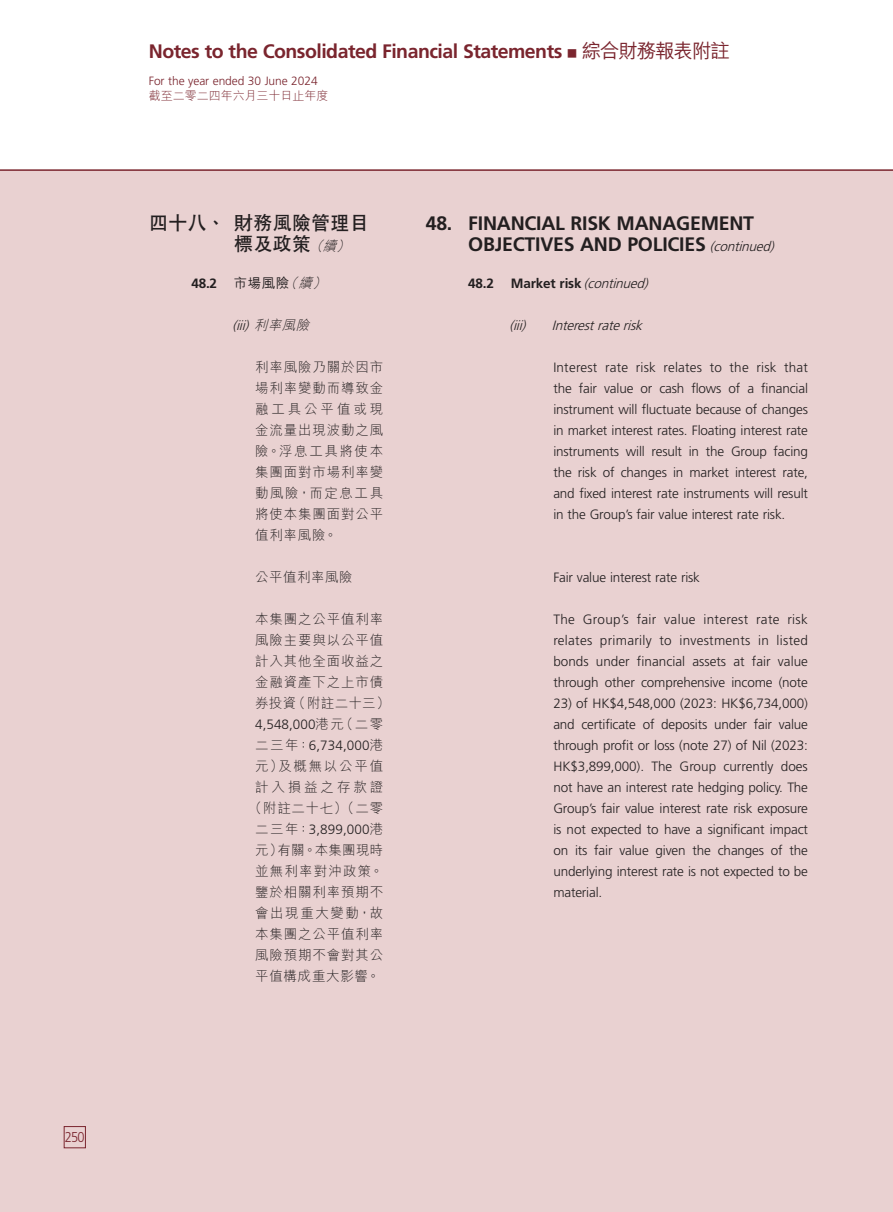
<style>
.page{position:relative;width:893px;height:1212px;background:#fff}
.page>*{position:absolute;margin:0;border:0;box-sizing:border-box;transform-origin:0 0}
.Heading_1{font:700 19.5px/21px "Frutiger LT Std";letter-spacing:-.01em;color:#231f20}
.t1{font:700 19.5px "Frutiger LT Std";letter-spacing:-.025em;color:#7a252e}
.C_Heading_1{font:700 19.5px/21px "C Hei 2 HK";letter-spacing:-.01em;color:#231f20}
.t2{font:300 14.25px "Frutiger LT Std";color:#7a252e;scale:.9 1}
.Body_Text{font:300 13.5px/21px "Frutiger LT Std";letter-spacing:-.01em;color:#231f20;text-align:justify}
.C_Body_Text{font:300 13.5px/21px "M Hei HK";letter-spacing:.06em;color:#231f20;text-align:justify}
.Heading_2{font:700 13.5px "Frutiger LT Std";letter-spacing:-.01em;color:#231f20}
.Heading_4{font:300 13.5px "Frutiger LT Std";letter-spacing:-.01em;color:#231f20}
.Heading_3{font:italic 300 13.5px "Frutiger LT Std";color:#231f20}
.C_Heading_2{font:700 13.5px "Frutiger LT Std";color:#231f20}
.C_Heading_3{font:italic 300 13.5px "Frutiger LT Std";color:#231f20}
.C_Heading_4{font:300 13.5px "M Hei HK";letter-spacing:.04em;color:#231f20}
.t3{font:300 12px "Frutiger LT Std";letter-spacing:-.005em;color:#7a252e}
.t4{font:300 12px "M Hei HK";color:#7a252e}
.s1{font-family:"M Hei HK";font-weight:500;font-size:12px}
.s2{font-family:"M Hei HK";font-weight:500}
.s3{font-family:"M Hei HK";font-weight:300;font-style:italic;font-size:13.5px}
.s4{font-family:"M Hei HK";font-weight:300;font-style:italic}
.s5{font-family:"M Hei HK"}
.s6{font-family:"Frutiger LT Std"}
.s7{font-weight:300;font-style:italic;font-size:13.5px}
.s8{font-weight:300;font-style:italic}
</style>
<div class="page">
<div style="left:0;top:170px;width:893px;height:1042px;background:#e9d1d1"></div>
<hr style="left:0;top:169px;width:893px;height:2px;background:#7a252e">
<div style="left:64px;top:1126px;width:22px;height:22px;border:1px solid #7a252e"></div>
<p class="t2" style="left:65px;top:1129px;width:24px">250</p>
<h1 class="t1" style="left:149px;top:40px;width:583px">Notes to the Consolidated Financial Statements <span class="s1">■</span> <span class="s2">綜合財務報表附註</span></h1>
<p class="t3" style="left:149px;top:74px;width:170px">For the year ended 30 June 2024</p>
<p class="t4" style="left:149px;top:89px;width:181px">截至二零二四年六月三十日止年度</p>
<p class="C_Heading_1" style="left:234px;top:212px;width:137px;text-indent:-85px">四十八、財務風險管理目標及政策<span class="s3">（續）</span></p>
<p class="C_Heading_2" style="left:191px;top:276px;width:140px">48.2 <span class="s2">市場風險</span><span class="s4">（續）</span></p>
<p class="C_Heading_3" style="left:232px;top:318px;width:82px">(iii) <span class="s5">利率風險</span></p>
<p class="C_Body_Text" style="left:255px;top:357px;width:130px">利率風險乃關於因市場利率變動而導致金融工具公平值或現金流量出現波動之風險。浮息工具將使本集團面對市場利率變動風險，而定息工具將使本集團面對公平值利率風險。</p>
<p class="C_Heading_4" style="left:255px;top:570px;width:99px">公平值利率風險</p>
<p class="C_Body_Text" style="left:248px;top:609px;width:143px;text-align:center">本集團之公平值利率風險主要與以公平值計入其他全面收益之金融資產下之上市債券投資（附註二十三）<br><span class="s6">4,548,000</span>港元（二零二三年：<span class="s6">6,734,000</span>港元）及概無以公平值計入損益之存款證（附註二十七）（二零二三年：<span class="s6">3,899,000</span>港元）有關。本集團現時並無利率對沖政策。鑒於相關利率預期不會出現重大變動，故本集團之公平值利率風險預期不會對其公平值構成重大影響。</p>
<p class="Heading_1" style="left:468px;top:213px;width:311px;text-indent:-43px">48. FINANCIAL RISK MANAGEMENT<br>OBJECTIVES AND POLICIES <span class="s7">(continued)</span></p>
<p class="Heading_2" style="left:468px;top:276px;width:185px">48.2 Market risk <span class="s8">(continued)</span></p>
<p class="Heading_3" style="left:509px;top:318px;width:22px">(iii)</p>
<p class="Heading_3" style="left:552px;top:318px;width:96px">Interestraterisk</p>
<p class="Body_Text" style="left:553px;top:357px;width:256px">Interest rate risk relates to the risk that the fair value or cash flows of a financial instrument will fluctuate because of changes in market interest rates. Floating interest rate instruments will result in the Group facing the risk of changes in market interest rate, and fixed interest rate instruments will result in the Group’s fair value interest rate risk.</p>
<p class="Heading_4" style="left:553px;top:570px;width:148px">Fair value interest rate risk</p>
<p class="Body_Text" style="left:553px;top:609px;width:256px">The Group’s fair value interest rate risk relates primarily to investments in listed bonds under financial assets at fair value through other comprehensive income (note</p>
<p class="Body_Text" style="left:553px;top:693px;width:256px">23) of HK$4,548,000 (2023: HK$6,734,000) and certificate of deposits under fair value through profit or loss (note 27) of Nil (2023:<br>HK$3,899,000). The Group currently does not have an interest rate hedging policy. The Group’s fair value interest rate risk exposure is not expected to have a significant impact on its fair value given the changes of the underlying interest rate is not expected to be material.</p>
</div>
